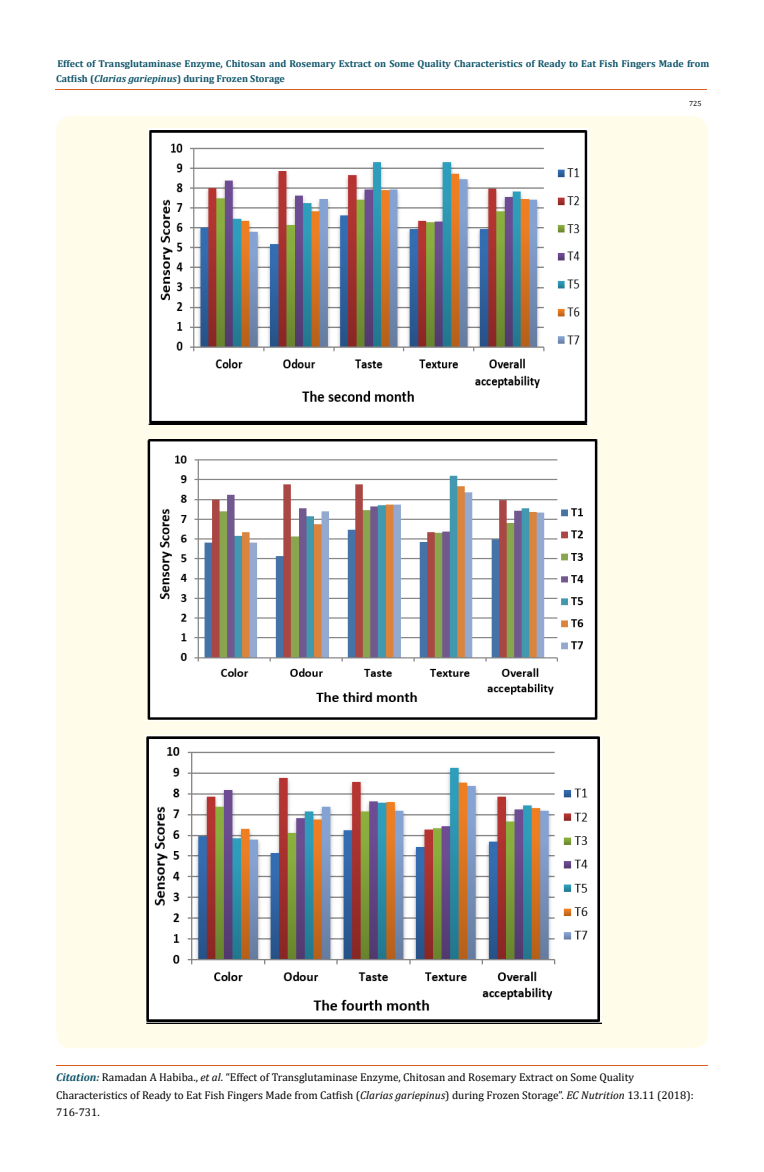
<style>
.page{position:relative;width:764px;height:1172px;background:#fff}
.page>*{position:absolute;margin:0;border:0;box-sizing:border-box;transform-origin:0 0}
.t1{font:11.25px/17.5px "Cambria";color:#000}
.t2{font:700 10px/15px "Cambria";color:#0e546a}
.t3{font:7.5px "Cambria";color:#000}
.s1{font-style:italic}
.s2{font-weight:700;font-style:italic;color:#0e546a}
</style>
<div class="page">
<hr style="left:55px;top:89px;width:652px;height:1px;background:#e05d1a">
<hr style="left:56px;top:1064px;width:651px;height:1px;background:#e05d1a">
<div style="left:56px;top:116px;width:651px;height:932px;background:#fffde9;border-radius:15px"></div>
<img style="left:149px;top:129px;width:440px;height:296px">
<img style="left:148px;top:439px;width:449px;height:281px">
<img style="left:145px;top:735px;width:456px;height:288px">
<p class="t2" style="left:56px;top:55px;width:654px">Effect of Transglutaminase Enzyme, Chitosan and Rosemary Extract on Some Quality Characteristics of Ready to Eat Fish Fingers Made from<br>Catfish (<span class="s1">Clarias gariepinus</span>) during Frozen Storage</p>
<p class="t3" style="left:689px;top:99px;width:14px">725</p>
<p class="t1" style="left:56px;top:1068px;width:639px"><span class="s2">Citation:</span> Ramadan A Habiba., <span class="s1">et al</span>. “Effect of Transglutaminase Enzyme, Chitosan and Rosemary Extract on Some Quality<br>Characteristics of Ready to Eat Fish Fingers Made from Catfish (<span class="s1">Clarias gariepinus</span>) during Frozen Storage”. <span class="s1">EC Nutrition</span> 13.11 (2018):<br>716-731.</p>
</div>
